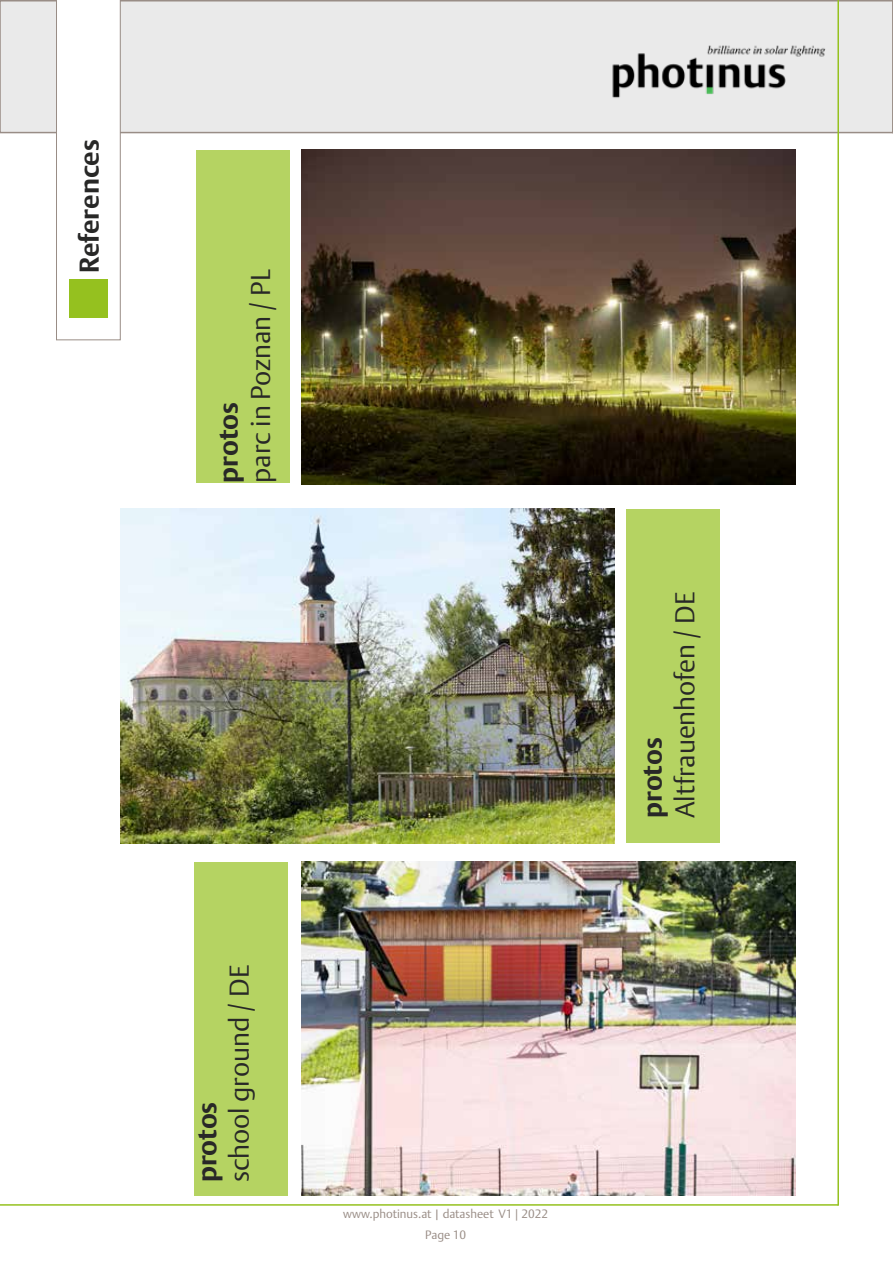
<style>
.page{position:relative;width:893px;height:1263px;background:#fff}
.page>*{position:absolute;margin:0;border:0;box-sizing:border-box;transform-origin:0 0}
.t1{font:300 27px "DTL Argo T";color:#282827}
.t2{font:700 27px "DTL Argo ST";letter-spacing:-.005em;color:#282827}
.t3{font:300 12px/21px "DTL Argo T";color:#998d86;text-align:center}
.s1{font-family:"Arial";font-weight:400}
</style>
<div class="page">
<div style="left:0;top:0;width:893px;height:133px;background:#eaeaea;border:2px solid #998d86"></div>
<svg style="left:892px;top:0;width:1px;height:133px"></svg>
<img style="left:612px;top:45px;width:214px;height:53px">
<hr style="left:0;top:1204px;width:838px;height:2px;background:#95c11f">
<hr style="left:837px;top:0;width:2px;height:1206px;background:#95c11f">
<div style="left:194px;top:862px;width:93px;height:334px;background:#b5d362"></div>
<div style="left:196px;top:150px;width:94px;height:333px;background:#b5d362"></div>
<div style="left:626px;top:509px;width:94px;height:333px;background:#b5d362"></div>
<svg style="left:56px;top:0;width:65px;height:340px"></svg>
<div style="left:69px;top:280px;width:39px;height:38px;background:#95c11f"></div>
<img style="left:301px;top:150px;width:494px;height:334px">
<img style="left:301px;top:861px;width:494px;height:335px">
<img style="left:121px;top:509px;width:493px;height:334px">
<p class="t2" style="left:73px;top:273px;width:135px;rotate:-90deg">References</p>
<p class="t1" style="left:245px;top:483px;width:215px;rotate:-90deg">parc in Poznan / PL</p>
<p class="t2" style="left:212px;top:483px;width:82px;rotate:-90deg">protos</p>
<p class="t1" style="left:223px;top:1182px;width:219px;rotate:-90deg">school ground / DE</p>
<p class="t2" style="left:191px;top:1182px;width:82px;rotate:-90deg">protos</p>
<p class="t3" style="left:343px;top:1203px;width:206px">www.photinus.at | datasheet V1 <span class="s1">|</span> 2022<br>Page 10</p>
<p class="t1" style="left:669px;top:818px;width:228px;rotate:-90deg">Altfrauenhofen / DE</p>
<p class="t2" style="left:636px;top:818px;width:82px;rotate:-90deg">protos</p>
</div>
